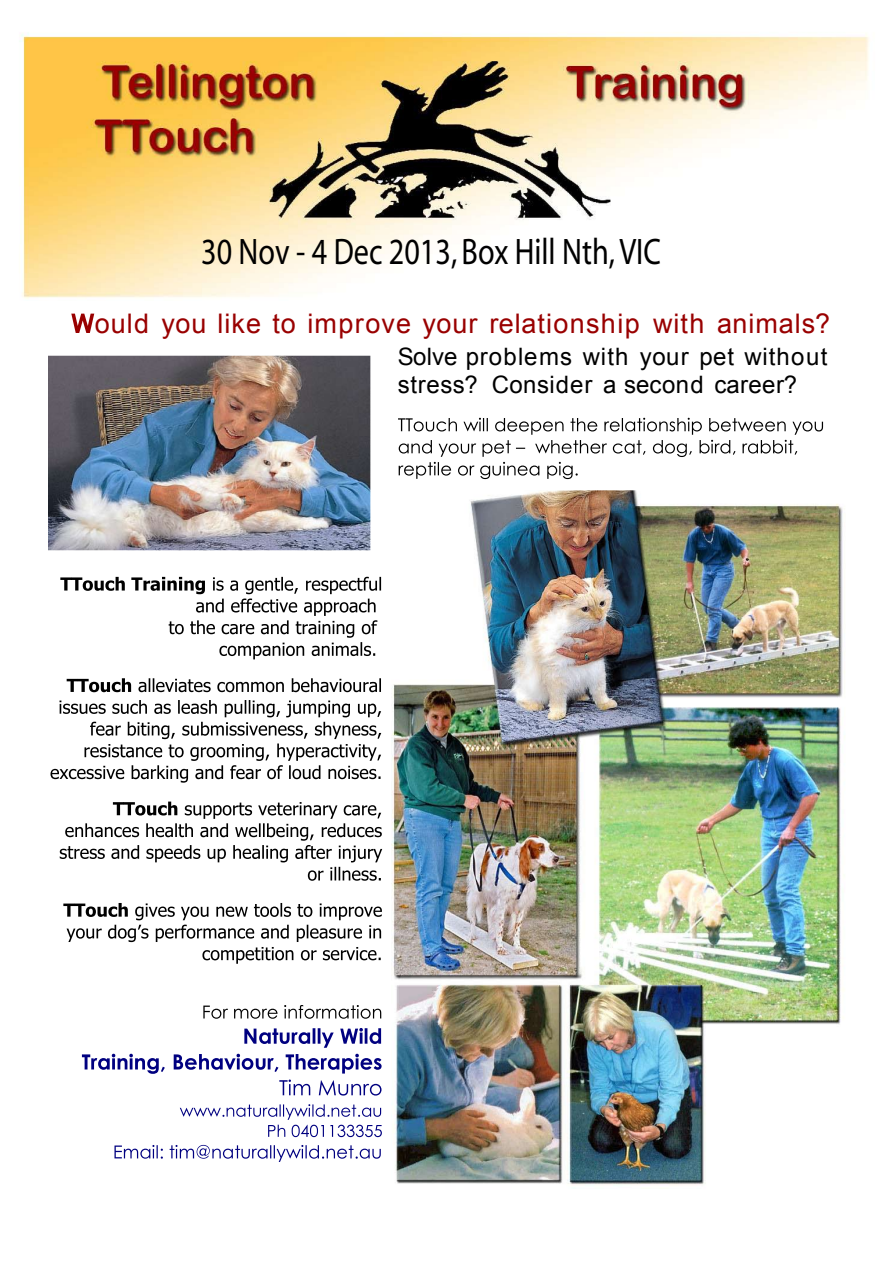
<style>
.page{position:relative;width:894px;height:1263px;background:#fff}
.page>*{position:absolute;margin:0;border:0;box-sizing:border-box;transform-origin:0 0}
.t1{font:37.05px "Myriad";color:#000;scale:.82 1}
.t2{font:27px "Arial";letter-spacing:.04em;color:#900}
.t3{font:24px/28.2px "Arial";letter-spacing:.025em;color:#000}
</style>
<div class="page">
<img style="left:20px;top:33px;width:849px;height:266px">
<img style="left:391px;top:490px;width:454px;height:695px">
<svg style="left:60px;top:577px;width:321px;height:82px"></svg>
<svg style="left:67px;top:678px;width:64px;height:14px"></svg>
<svg style="left:138px;top:678px;width:243px;height:14px"></svg>
<svg style="left:50px;top:700px;width:331px;height:83px"></svg>
<svg style="left:60px;top:802px;width:322px;height:79px"></svg>
<svg style="left:63px;top:903px;width:319px;height:61px"></svg>
<svg style="left:203px;top:1005px;width:178px;height:14px"></svg>
<svg style="left:244px;top:1028px;width:137px;height:20px"></svg>
<svg style="left:82px;top:1054px;width:299px;height:20px"></svg>
<svg style="left:279px;top:1080px;width:102px;height:16px"></svg>
<svg style="left:180px;top:1104px;width:202px;height:33px"></svg>
<svg style="left:114px;top:1145px;width:266px;height:17px"></svg>
<svg style="left:71px;top:314px;width:23px;height:19px"></svg>
<svg style="left:398px;top:418px;width:424px;height:61px"></svg>
<img style="left:48px;top:355px;width:322px;height:196px">
<h1 class="t1" style="left:201px;top:233px;width:562px">30 Nov - 4 Dec 2013, Box Hill Nth, VIC</h1>
<p class="t2" style="left:95px;top:305px;width:736px">ould you like to improve your relationship with animals?</p>
<p class="t3" style="left:397px;top:343px;width:431px">Solve problems with your pet without stress? Consider a second career?</p>
</div>
